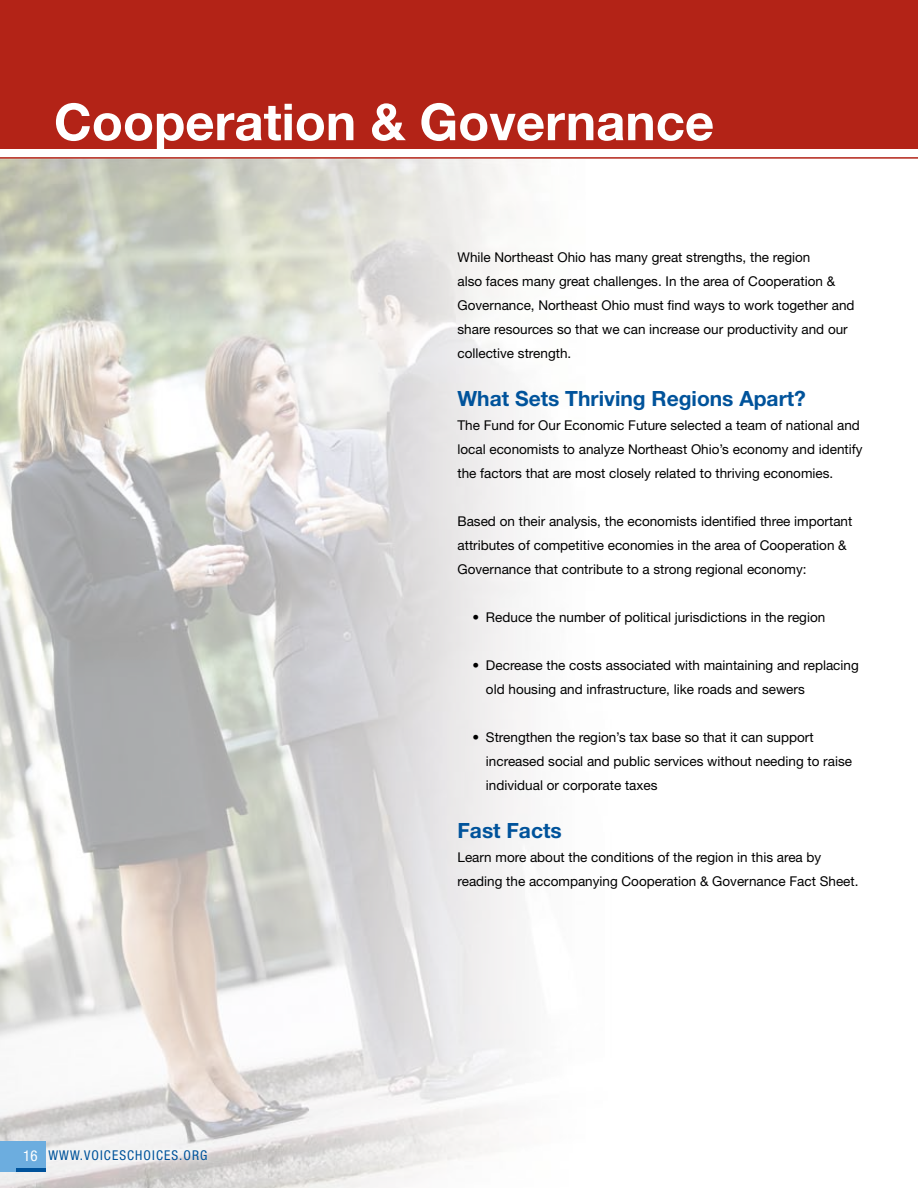
<style>
.page{position:relative;width:918px;height:1188px;background:#fff}
.page>*{position:absolute;margin:0;border:0;box-sizing:border-box;transform-origin:0 0}
.t1{font:700 51px "Helvetica Neue";color:#fff}
.t2{font:700 21px "Helvetica Neue";color:#00539b}
.t3{font:13.5px/24px "Helvetica Neue";color:#000}
.t4{font:condensed 13.5px "Helvetica Neue";letter-spacing:.08em;color:#00539b}
.s1{font-size:15px;color:#fff}
</style>
<div class="page">
<img style="left:0;top:159px;width:527px;height:1029px">
<div style="left:0;top:0;width:918px;height:149px;background:#b32317"></div>
<hr style="left:0;top:157px;width:918px;height:2px;background:#b32317">
<div style="left:0;top:1141px;width:45px;height:31px;background:#6caddf"></div>
<hr style="left:16px;top:1168px;width:29px;height:4px;background:#00539b">
<div style="left:43px;top:1145px;width:170px;height:21px;background:#fff;opacity:.35"></div>
<h1 class="t1" style="left:54px;top:90px;width:662px">Cooperation &amp; Governance</h1>
<p class="t4" style="left:23px;top:1148px;width:186px"><span class="s1">1 6</span> WWW.VOICESCHOICES.ORG</p>
<p class="t3" style="left:458px;top:245px;width:399px">While Northeast Ohio has many great strengths, the region<br>also faces many great challenges. In the area of Cooperation &amp; Governance, Northeast Ohio must find ways to work together and share resources so that we can increase our productivity and our collective strength.</p>
<h2 class="t2" style="left:458px;top:385px;width:350px">What Sets Thriving Regions Apart?</h2>
<p class="t3" style="left:458px;top:413px;width:407px">The Fund for Our Economic Future selected a team of national and local economists to analyze Northeast Ohio’s economy and identify the factors that are most closely related to thriving economies.</p>
<p class="t3" style="left:458px;top:509px;width:396px">Based on their analysis, the economists identified three important attributes of competitive economies in the area of Cooperation &amp;<br>Governance that contribute to a strong regional economy:</p>
<p class="t3" style="left:472px;top:605px;width:354px">• Reduce the number of political jurisdictions in the region</p>
<p class="t3" style="left:486px;top:653px;width:374px;text-indent:-14px">• Decrease the costs associated with maintaining and replacing old housing and infrastructure, like roads and sewers</p>
<p class="t3" style="left:486px;top:725px;width:368px;text-indent:-14px">• Strengthen the region’s tax base so that it can support increased social and public services without needing to raise individual or corporate taxes</p>
<h2 class="t2" style="left:458px;top:817px;width:106px">Fast Facts</h2>
<p class="t3" style="left:458px;top:845px;width:403px">Learn more about the conditions of the region in this area by reading the accompanying Cooperation &amp; Governance Fact Sheet.</p>
</div>
